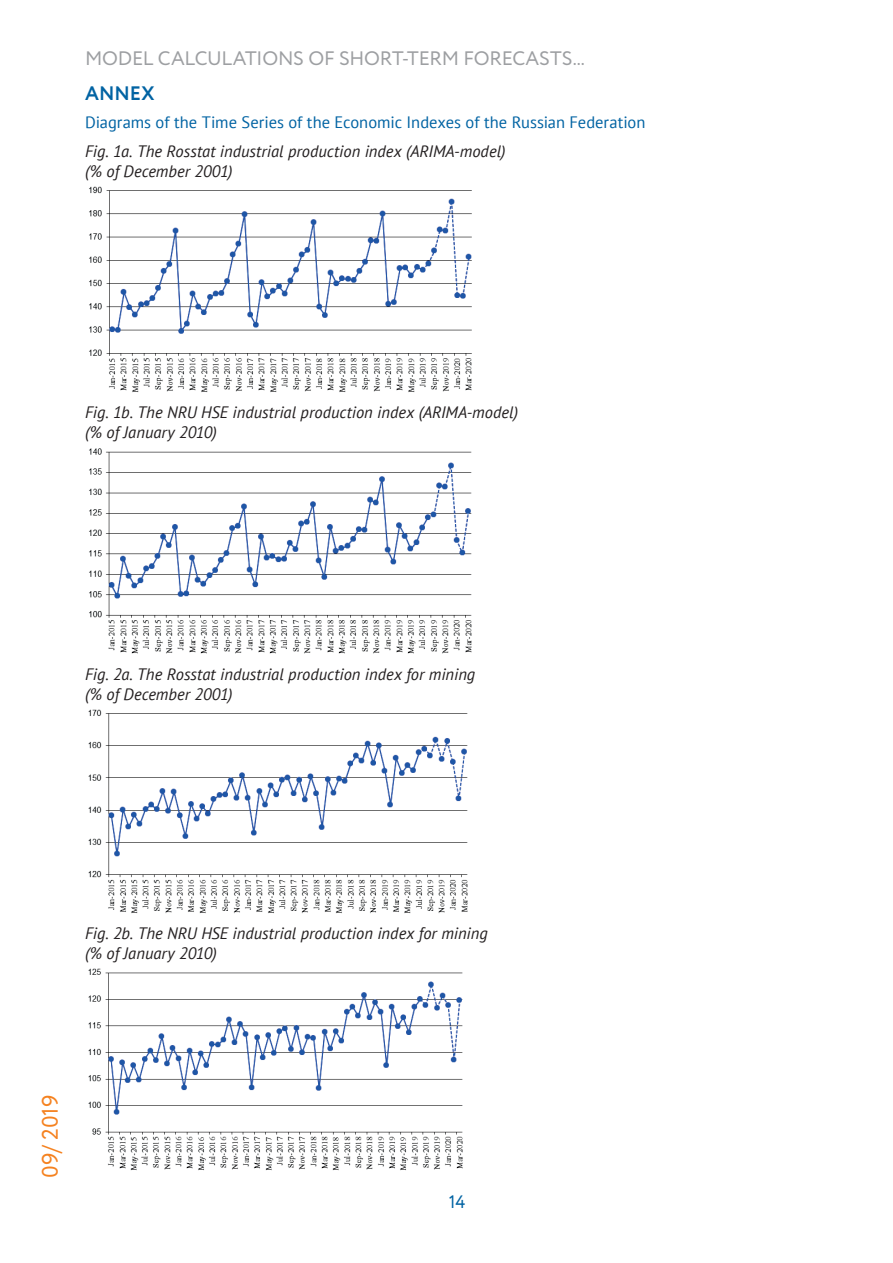
<style>
.page{position:relative;width:893px;height:1263px;background:#fff}
.page>*{position:absolute;margin:0;border:0;box-sizing:border-box;transform-origin:0 0}
.t1{font:22.5px "Circe";color:#f58220}
.t2{font:19.5px "Circe";letter-spacing:-.01em;color:#9d9fa2}
.t3{font:700 19.5px "Circe";color:#0163a3}
.t4{font:18px "Circe";color:#0163a3}
.t5{font:italic 16.5px/19.8px "PT Sans";color:#231f20}
.t6{font:16.5px "PT Sans";color:#0163a3}
</style>
<div class="page">
<img style="left:89px;top:186px;width:383px;height:207px">
<img style="left:89px;top:448px;width:383px;height:206px">
<img style="left:88px;top:709px;width:380px;height:205px">
<img style="left:88px;top:968px;width:375px;height:203px">
<p class="t2" style="left:85px;top:45px;width:501px">MODEL CALCULATIONS OF SHORT-TERM FORECASTS...</p>
<p class="t3" style="left:85px;top:80px;width:71px">ANNEX</p>
<p class="t6" style="left:85px;top:112px;width:562px">Diagrams of the Time Series of the Economic Indexes of the Russian Federation</p>
<p class="t5" style="left:85px;top:141px;width:422px">Fig. 1а. The Rosstat industrial production index (ARIMA-model) (% of December 2001)</p>
<p class="t5" style="left:85px;top:402px;width:435px">Fig. 1b. The NRU HSE industrial production index (ARIMA-model) (% of January 2010)</p>
<p class="t5" style="left:85px;top:664px;width:392px">Fig. 2а. The Rosstat industrial production index for mining (% of December 2001)</p>
<p class="t5" style="left:85px;top:923px;width:404px">Fig. 2b. The NRU HSE industrial production index for mining (% of January 2010)</p>
<h1 class="t1" style="left:35px;top:1178px;width:85px;rotate:-90deg">09/ 2019</h1>
<p class="t4" style="left:449px;top:1190px;width:18px">14</p>
</div>
